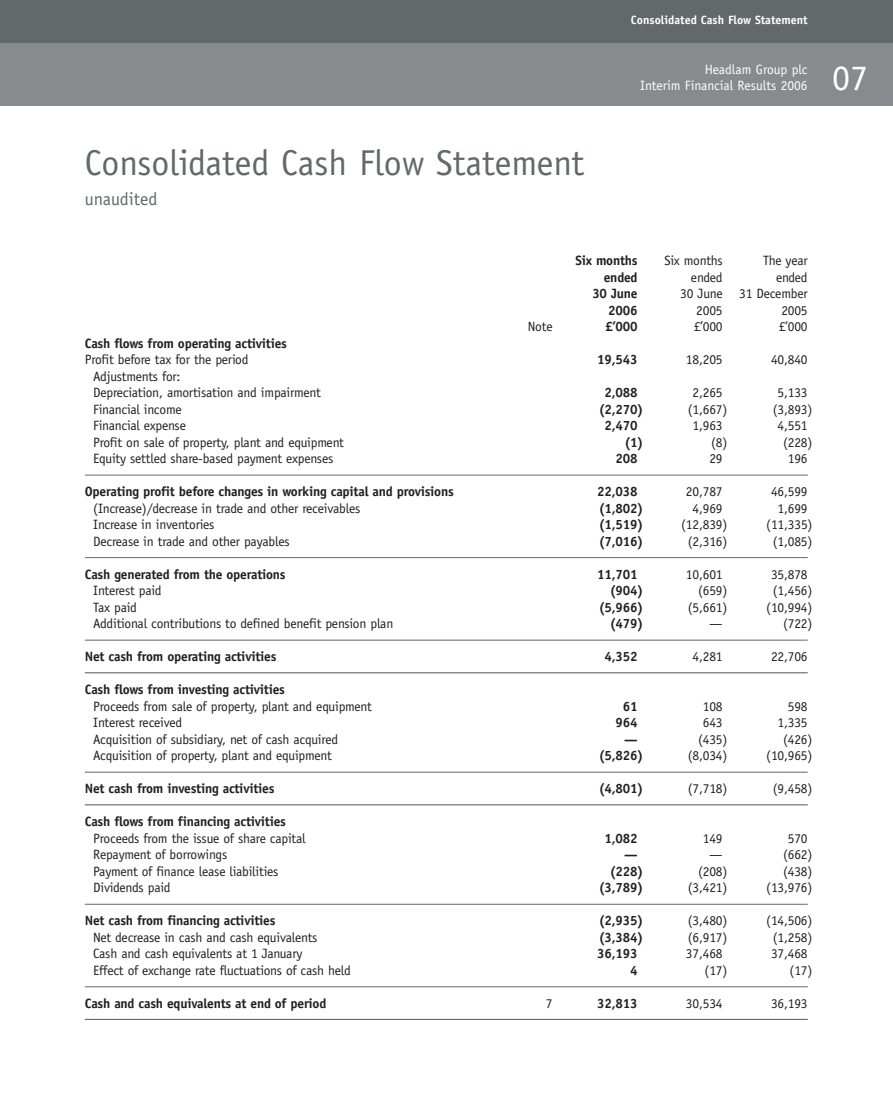
<style>
.page{position:relative;width:893px;height:1106px;background:#fff}
.page>*{position:absolute;margin:0;border:0;box-sizing:border-box;transform-origin:0 0}
.t1{font:36px "Officina Sans";color:#63686b}
.t2{font:36px "Officina Sans";color:#fff}
.t3{font:18px "Officina Sans";color:#63686b}
.t4{font:13.5px/16.5px "Officina Sans";letter-spacing:-.015em;color:#231f20}
.t5{font:700 13.5px "Officina Sans";letter-spacing:-.015em;color:#231f20}
.t6{font:13.5px/16.2px "Officina Sans";color:#fff;text-align:right}
.t7{font:700 12px "Officina Sans";color:#fff}
</style>
<div class="page">
<div style="left:0;top:43px;width:893px;height:63px;background:#888b8e"></div>
<div style="left:0;top:0;width:893px;height:43px;background:#63686b"></div>
<hr style="left:85px;top:475px;width:723px;height:1px;background:#63686b">
<hr style="left:85px;top:557px;width:723px;height:1px;background:#63686b">
<hr style="left:85px;top:640px;width:723px;height:1px;background:#63686b">
<hr style="left:85px;top:672px;width:723px;height:1px;background:#63686b">
<hr style="left:85px;top:772px;width:723px;height:1px;background:#63686b">
<hr style="left:85px;top:804px;width:723px;height:1px;background:#63686b">
<hr style="left:85px;top:904px;width:723px;height:1px;background:#63686b">
<hr style="left:85px;top:986px;width:723px;height:1px;background:#63686b">
<hr style="left:85px;top:1018px;width:723px;height:2px;background:#63686b">
<p class="t7" style="left:631px;top:16px;width:178px">Consolidated Cash Flow Statement</p>
<p class="t6" style="left:640px;top:62px;width:169px">Headlam Group plc<br>Interim Financial Results 2006</p>
<h1 class="t2" style="left:832px;top:64px;width:37px">07</h1>
<h1 class="t1" style="left:85px;top:149px;width:501px">Consolidated Cash Flow Statement</h1>
<h2 class="t3" style="left:85px;top:192px;width:74px">unaudited</h2>
<p class="t5" style="left:575px;top:255px;width:64px">Six months</p>
<p class="t4" style="left:664px;top:253px;width:60px">Six months</p>
<p class="t4" style="left:763px;top:253px;width:46px">The year</p>
<p class="t5" style="left:604px;top:272px;width:35px">ended</p>
<p class="t4" style="left:691px;top:270px;width:33px">ended</p>
<p class="t4" style="left:776px;top:270px;width:33px">ended</p>
<p class="t5" style="left:592px;top:288px;width:47px">30 June</p>
<p class="t4" style="left:680px;top:286px;width:129px">30 June 31 December</p>
<p class="t5" style="left:608px;top:305px;width:31px">2006</p>
<p class="t4" style="left:696px;top:303px;width:28px">2005</p>
<p class="t4" style="left:781px;top:303px;width:28px">2005</p>
<p class="t4" style="left:528px;top:319px;width:26px">Note</p>
<p class="t5" style="left:605px;top:321px;width:34px">£’000</p>
<p class="t4" style="left:694px;top:319px;width:30px">£’000</p>
<p class="t4" style="left:779px;top:319px;width:30px">£’000</p>
<p class="t5" style="left:85px;top:338px;width:204px">Cash flows from operating activities</p>
<p class="t4" style="left:85px;top:352px;width:165px">Profit before tax for the period</p>
<p class="t5" style="left:597px;top:354px;width:42px">19,543</p>
<p class="t4" style="left:686px;top:352px;width:38px">18,205</p>
<p class="t4" style="left:771px;top:352px;width:38px">40,840</p>
<p class="t4" style="left:93px;top:369px;width:229px">Adjustments for:<br>Depreciation, amortisation and impairment</p>
<p class="t5" style="left:604px;top:387px;width:35px">2,088</p>
<p class="t4" style="left:692px;top:385px;width:32px">2,265</p>
<p class="t4" style="left:777px;top:385px;width:32px">5,133</p>
<p class="t4" style="left:93px;top:402px;width:90px">Financial income</p>
<p class="t5" style="left:599px;top:404px;width:46px">(2,270)</p>
<p class="t4" style="left:688px;top:402px;width:41px">(1,667)</p>
<p class="t4" style="left:773px;top:402px;width:41px">(3,893)</p>
<p class="t4" style="left:93px;top:418px;width:94px">Financial expense</p>
<p class="t5" style="left:604px;top:420px;width:35px">2,470</p>
<p class="t4" style="left:692px;top:418px;width:32px">1,963</p>
<p class="t4" style="left:777px;top:418px;width:32px">4,551</p>
<p class="t4" style="left:93px;top:435px;width:252px">Profit on sale of property, plant and equipment</p>
<p class="t5" style="left:624px;top:437px;width:21px">(1)</p>
<p class="t4" style="left:711px;top:435px;width:18px">(8)</p>
<p class="t4" style="left:783px;top:435px;width:31px">(228)</p>
<p class="t4" style="left:93px;top:451px;width:242px">Equity settled share-based payment expenses</p>
<p class="t5" style="left:616px;top:453px;width:24px">208</p>
<p class="t4" style="left:709px;top:451px;width:15px">29</p>
<p class="t4" style="left:788px;top:451px;width:21px">196</p>
<p class="t5" style="left:85px;top:486px;width:371px">Operating profit before changes in working capital and provisions</p>
<p class="t5" style="left:597px;top:486px;width:42px">22,038</p>
<p class="t4" style="left:686px;top:484px;width:38px">20,787</p>
<p class="t4" style="left:771px;top:484px;width:38px">46,599</p>
<p class="t4" style="left:93px;top:501px;width:269px">(Increase)/decrease in trade and other receivables</p>
<p class="t5" style="left:599px;top:503px;width:46px">(1,802)</p>
<p class="t4" style="left:692px;top:501px;width:32px">4,969</p>
<p class="t4" style="left:777px;top:501px;width:32px">1,699</p>
<p class="t4" style="left:93px;top:517px;width:123px">Increase in inventories</p>
<p class="t5" style="left:599px;top:519px;width:46px">(1,519)</p>
<p class="t4" style="left:681px;top:517px;width:48px">(12,839)</p>
<p class="t4" style="left:766px;top:517px;width:48px">(11,335)</p>
<p class="t4" style="left:93px;top:534px;width:198px">Decrease in trade and other payables</p>
<p class="t5" style="left:599px;top:536px;width:46px">(7,016)</p>
<p class="t4" style="left:688px;top:534px;width:41px">(2,316)</p>
<p class="t4" style="left:773px;top:534px;width:41px">(1,085)</p>
<p class="t5" style="left:85px;top:569px;width:202px">Cash generated from the operations</p>
<p class="t5" style="left:597px;top:569px;width:42px">11,701</p>
<p class="t4" style="left:686px;top:567px;width:38px">10,601</p>
<p class="t4" style="left:771px;top:567px;width:38px">35,878</p>
<p class="t4" style="left:93px;top:583px;width:70px">Interest paid</p>
<p class="t5" style="left:610px;top:585px;width:35px">(904)</p>
<p class="t4" style="left:698px;top:583px;width:31px">(659)</p>
<p class="t4" style="left:773px;top:583px;width:41px">(1,456)</p>
<p class="t4" style="left:93px;top:600px;width:45px">Tax paid</p>
<p class="t5" style="left:599px;top:602px;width:46px">(5,966)</p>
<p class="t4" style="left:688px;top:600px;width:41px">(5,661)</p>
<p class="t4" style="left:766px;top:600px;width:48px">(10,994)</p>
<p class="t4" style="left:93px;top:616px;width:302px">Additional contributions to defined benefit pension plan</p>
<p class="t5" style="left:610px;top:618px;width:35px">(479)</p>
<p class="t4" style="left:709px;top:616px;width:15px">—</p>
<p class="t4" style="left:783px;top:616px;width:31px">(722)</p>
<p class="t5" style="left:85px;top:651px;width:193px">Net cash from operating activities</p>
<p class="t5" style="left:604px;top:651px;width:35px">4,352</p>
<p class="t4" style="left:692px;top:649px;width:32px">4,281</p>
<p class="t4" style="left:771px;top:649px;width:38px">22,706</p>
<p class="t5" style="left:85px;top:684px;width:202px">Cash flows from investing activities</p>
<p class="t4" style="left:93px;top:699px;width:280px">Proceeds from sale of property, plant and equipment</p>
<p class="t5" style="left:623px;top:701px;width:16px">61</p>
<p class="t4" style="left:703px;top:699px;width:21px">108</p>
<p class="t4" style="left:788px;top:699px;width:21px">598</p>
<p class="t4" style="left:93px;top:715px;width:91px">Interest received</p>
<p class="t5" style="left:616px;top:717px;width:24px">964</p>
<p class="t4" style="left:703px;top:715px;width:21px">643</p>
<p class="t4" style="left:777px;top:715px;width:32px">1,335</p>
<p class="t4" style="left:93px;top:732px;width:246px">Acquisition of subsidiary, net of cash acquired</p>
<p class="t5" style="left:624px;top:734px;width:15px">—</p>
<p class="t4" style="left:698px;top:732px;width:31px">(435)</p>
<p class="t4" style="left:783px;top:732px;width:31px">(426)</p>
<p class="t4" style="left:93px;top:748px;width:240px">Acquisition of property, plant and equipment</p>
<p class="t5" style="left:599px;top:750px;width:46px">(5,826)</p>
<p class="t4" style="left:688px;top:748px;width:41px">(8,034)</p>
<p class="t4" style="left:766px;top:748px;width:48px">(10,965)</p>
<p class="t5" style="left:85px;top:783px;width:191px">Net cash from investing activities</p>
<p class="t5" style="left:599px;top:783px;width:46px">(4,801)</p>
<p class="t4" style="left:688px;top:781px;width:41px">(7,718)</p>
<p class="t4" style="left:773px;top:781px;width:41px">(9,458)</p>
<p class="t5" style="left:85px;top:816px;width:203px">Cash flows from financing activities</p>
<p class="t4" style="left:93px;top:831px;width:214px">Proceeds from the issue of share capital</p>
<p class="t5" style="left:604px;top:833px;width:35px">1,082</p>
<p class="t4" style="left:703px;top:831px;width:21px">149</p>
<p class="t4" style="left:788px;top:831px;width:21px">570</p>
<p class="t4" style="left:93px;top:847px;width:136px">Repayment of borrowings</p>
<p class="t5" style="left:624px;top:849px;width:15px">—</p>
<p class="t4" style="left:709px;top:847px;width:15px">—</p>
<p class="t4" style="left:783px;top:847px;width:31px">(662)</p>
<p class="t4" style="left:93px;top:864px;width:187px">Payment of finance lease liabilities</p>
<p class="t5" style="left:610px;top:866px;width:35px">(228)</p>
<p class="t4" style="left:698px;top:864px;width:31px">(208)</p>
<p class="t4" style="left:783px;top:864px;width:31px">(438)</p>
<p class="t4" style="left:93px;top:880px;width:79px">Dividends paid</p>
<p class="t5" style="left:599px;top:882px;width:46px">(3,789)</p>
<p class="t4" style="left:688px;top:880px;width:41px">(3,421)</p>
<p class="t4" style="left:766px;top:880px;width:48px">(13,976)</p>
<p class="t5" style="left:85px;top:915px;width:192px">Net cash from financing activities</p>
<p class="t5" style="left:599px;top:915px;width:46px">(2,935)</p>
<p class="t4" style="left:688px;top:913px;width:41px">(3,480)</p>
<p class="t4" style="left:766px;top:913px;width:48px">(14,506)</p>
<p class="t4" style="left:93px;top:930px;width:226px">Net decrease in cash and cash equivalents</p>
<p class="t5" style="left:599px;top:932px;width:46px">(3,384)</p>
<p class="t4" style="left:688px;top:930px;width:41px">(6,917)</p>
<p class="t4" style="left:773px;top:930px;width:41px">(1,258)</p>
<p class="t4" style="left:93px;top:946px;width:211px">Cash and cash equivalents at 1 January</p>
<p class="t5" style="left:597px;top:948px;width:42px">36,193</p>
<p class="t4" style="left:686px;top:946px;width:38px">37,468</p>
<p class="t4" style="left:771px;top:946px;width:38px">37,468</p>
<p class="t4" style="left:93px;top:963px;width:259px">Effect of exchange rate fluctuations of cash held</p>
<p class="t5" style="left:630px;top:965px;width:9px">4</p>
<p class="t4" style="left:705px;top:963px;width:24px">(17)</p>
<p class="t4" style="left:790px;top:963px;width:24px">(17)</p>
<p class="t5" style="left:85px;top:998px;width:243px">Cash and cash equivalents at end of period</p>
<p class="t4" style="left:546px;top:996px;width:8px">7</p>
<p class="t5" style="left:597px;top:998px;width:42px">32,813</p>
<p class="t4" style="left:686px;top:996px;width:38px">30,534</p>
<p class="t4" style="left:771px;top:996px;width:38px">36,193</p>
</div>
